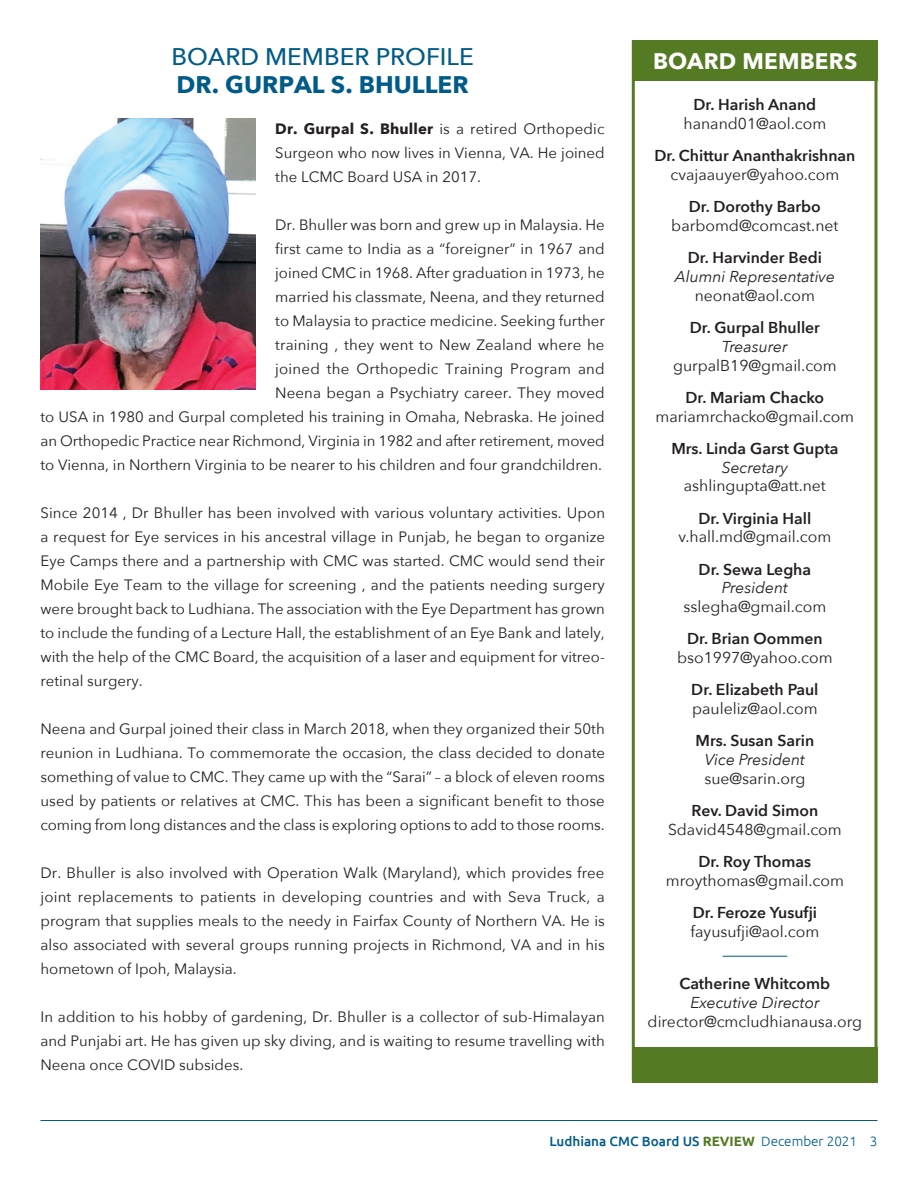
<style>
.page{position:relative;width:918px;height:1188px;background:#fff}
.page>*{position:absolute;margin:0;border:0;box-sizing:border-box;transform-origin:0 0}
.t1{font:500 24px "Avenir Next";color:#005b89}
.t2{font:700 24px "Avenir Next";color:#005b89}
.t3{font:700 22.5px "Avenir Next";letter-spacing:.01em;color:#fff}
.t4{font:15.75px "Avenir Next";color:#231f20}
.t5{font:600 15.75px "Avenir Next";color:#231f20}
.t6{font:italic 15.75px "Avenir Next";color:#231f20}
.t7{font:15px/24px "Avenir Next";color:#231f20;text-align:justify}
.t8{font:500 13.5px "Ubuntu";color:#005b89}
.s1{font-weight:700}
.s2{font-weight:700;color:#547a24}
.s3{font-weight:300}
</style>
<div class="page">
<hr style="left:40px;top:1120px;width:838px;height:1px;background:#005b89">
<div style="left:632px;top:40px;width:246px;height:1040px;border:3px solid #547a24"></div>
<div style="left:632px;top:1048px;width:246px;height:35px;background:#547a24"></div>
<div style="left:632px;top:40px;width:246px;height:41px;background:#547a24"></div>
<img style="left:40px;top:119px;width:215px;height:271px">
<hr style="left:723px;top:956px;width:64px;height:1px;background:#005b89">
<h1 class="t1" style="left:171px;top:36px;width:304px">BOARD MEMBER PROFILE</h1>
<h2 class="t3" style="left:653px;top:42px;width:206px">BOARD MEMBERS</h2>
<h1 class="t2" style="left:177px;top:64px;width:294px">DR. GURPAL S. BHULLER</h1>
<p class="t7" style="left:275px;top:116px;width:331px"><span class="s1">Dr. Gurpal S. Bhuller</span> is a retired Orthopedic Surgeon who now lives in Vienna, VA. He joined the LCMC Board USA in 2017.</p>
<p class="t7" style="left:41px;top:212px;width:566px;text-align:right">Dr. Bhuller was born and grew up in Malaysia. He<br>first came to India as a “foreigner” in 1967 and<br>joined CMC in 1968. After graduation in 1973, he<br>married his classmate, Neena, and they returned<br>to Malaysia to practice medicine. Seeking further<br>training , they went to New Zealand where he<br>joined the Orthopedic Training Program and<br>Neena began a Psychiatry career. They moved<br>to USA in 1980 and Gurpal completed his training in Omaha, Nebraska. He joined an Orthopedic Practice near Richmond, Virginia in 1982 and after retirement, moved to Vienna, in Northern Virginia to be nearer to his children and four grandchildren.</p>
<p class="t7" style="left:41px;top:500px;width:566px">Since 2014 , Dr Bhuller has been involved with various voluntary activities. Upon a request for Eye services in his ancestral village in Punjab, he began to organize Eye Camps there and a partnership with CMC was started. CMC would send their Mobile Eye Team to the village for screening , and the patients needing surgery were brought back to Ludhiana. The association with the Eye Department has grown to include the funding of a Lecture Hall, the establishment of an Eye Bank and lately, with the help of the CMC Board, the acquisition of a laser and equipment for vitreo&shy;retinal surgery.</p>
<p class="t7" style="left:41px;top:716px;width:566px">Neena and Gurpal joined their class in March 2018, when they organized their 50th reunion in Ludhiana. To commemorate the occasion, the class decided to donate something of value to CMC. They came up with the “Sarai” – a block of eleven rooms used by patients or relatives at CMC. This has been a significant benefit to those coming from long distances and the class is exploring options to add to those rooms.</p>
<p class="t7" style="left:41px;top:860px;width:566px">Dr. Bhuller is also involved with Operation Walk (Maryland), which provides free joint replacements to patients in developing countries and with Seva Truck, a program that supplies meals to the needy in Fairfax County of Northern VA. He is also associated with several groups running projects in Richmond, VA and in his hometown of Ipoh, Malaysia.</p>
<p class="t7" style="left:41px;top:1004px;width:566px">In addition to his hobby of gardening, Dr. Bhuller is a collector of sub-Himalayan and Punjabi art. He has given up sky diving, and is waiting to resume travelling with Neena once COVID subsides.</p>
<p class="t5" style="left:694px;top:91px;width:124px">Dr. Harish Anand</p>
<p class="t4" style="left:684px;top:110px;width:144px">hanand01@aol.com</p>
<p class="t5" style="left:654px;top:142px;width:203px">Dr. Chittur Ananthakrishnan</p>
<p class="t4" style="left:671px;top:161px;width:170px">cvajaauyer@yahoo.com</p>
<p class="t5" style="left:689px;top:193px;width:134px">Dr. Dorothy Barbo</p>
<p class="t4" style="left:671px;top:212px;width:169px">barbomd@comcast.net</p>
<p class="t5" style="left:688px;top:244px;width:136px">Dr. Harvinder Bedi</p>
<p class="t6" style="left:675px;top:263px;width:162px">Alumni Representative</p>
<p class="t4" style="left:695px;top:282px;width:122px">neonat@aol.com</p>
<p class="t5" style="left:690px;top:314px;width:132px">Dr. Gurpal Bhuller</p>
<p class="t6" style="left:722px;top:333px;width:67px">Treasurer</p>
<p class="t4" style="left:673px;top:352px;width:165px">gurpalB19@gmail.com</p>
<p class="t5" style="left:686px;top:384px;width:140px">Dr. Mariam Chacko</p>
<p class="t4" style="left:656px;top:403px;width:200px">mariamrchacko@gmail.com</p>
<p class="t5" style="left:671px;top:435px;width:168px">Mrs. Linda Garst Gupta</p>
<p class="t6" style="left:722px;top:454px;width:68px">Secretary</p>
<p class="t4" style="left:684px;top:473px;width:144px">ashlingupta@att.net</p>
<p class="t5" style="left:698px;top:505px;width:114px">Dr. Virginia Hall</p>
<p class="t4" style="left:678px;top:524px;width:154px">v.hall.md@gmail.com</p>
<p class="t5" style="left:699px;top:556px;width:114px">Dr. Sewa Legha</p>
<p class="t6" style="left:722px;top:575px;width:68px">President</p>
<p class="t4" style="left:684px;top:593px;width:144px">sslegha@gmail.com</p>
<p class="t5" style="left:687px;top:625px;width:137px">Dr. Brian Oommen</p>
<p class="t4" style="left:677px;top:644px;width:157px">bso1997@yahoo.com</p>
<p class="t5" style="left:691px;top:676px;width:129px">Dr. Elizabeth Paul</p>
<p class="t4" style="left:692px;top:695px;width:127px">pauleliz@aol.com</p>
<p class="t5" style="left:696px;top:727px;width:120px">Mrs. Susan Sarin</p>
<p class="t6" style="left:705px;top:746px;width:102px">Vice President</p>
<p class="t4" style="left:704px;top:765px;width:102px">sue@sarin.org</p>
<p class="t5" style="left:692px;top:797px;width:128px">Rev. David Simon</p>
<p class="t4" style="left:668px;top:816px;width:175px">Sdavid4548@gmail.com</p>
<p class="t5" style="left:699px;top:848px;width:114px">Dr. Roy Thomas</p>
<p class="t4" style="left:666px;top:867px;width:179px">mroythomas@gmail.com</p>
<p class="t5" style="left:693px;top:899px;width:126px">Dr. Feroze Yusufji</p>
<p class="t4" style="left:691px;top:918px;width:130px">fayusufji@aol.com</p>
<p class="t5" style="left:680px;top:970px;width:152px">Catherine Whitcomb</p>
<p class="t6" style="left:690px;top:989px;width:131px">Executive Director</p>
<p class="t4" style="left:648px;top:1008px;width:216px">director@cmcludhianausa.org</p>
<p class="t8" style="left:549px;top:1133px;width:330px">Ludhiana CMC Board US <span class="s2">REVIEW</span> <span class="s3">December 2021 3</span></p>
</div>
